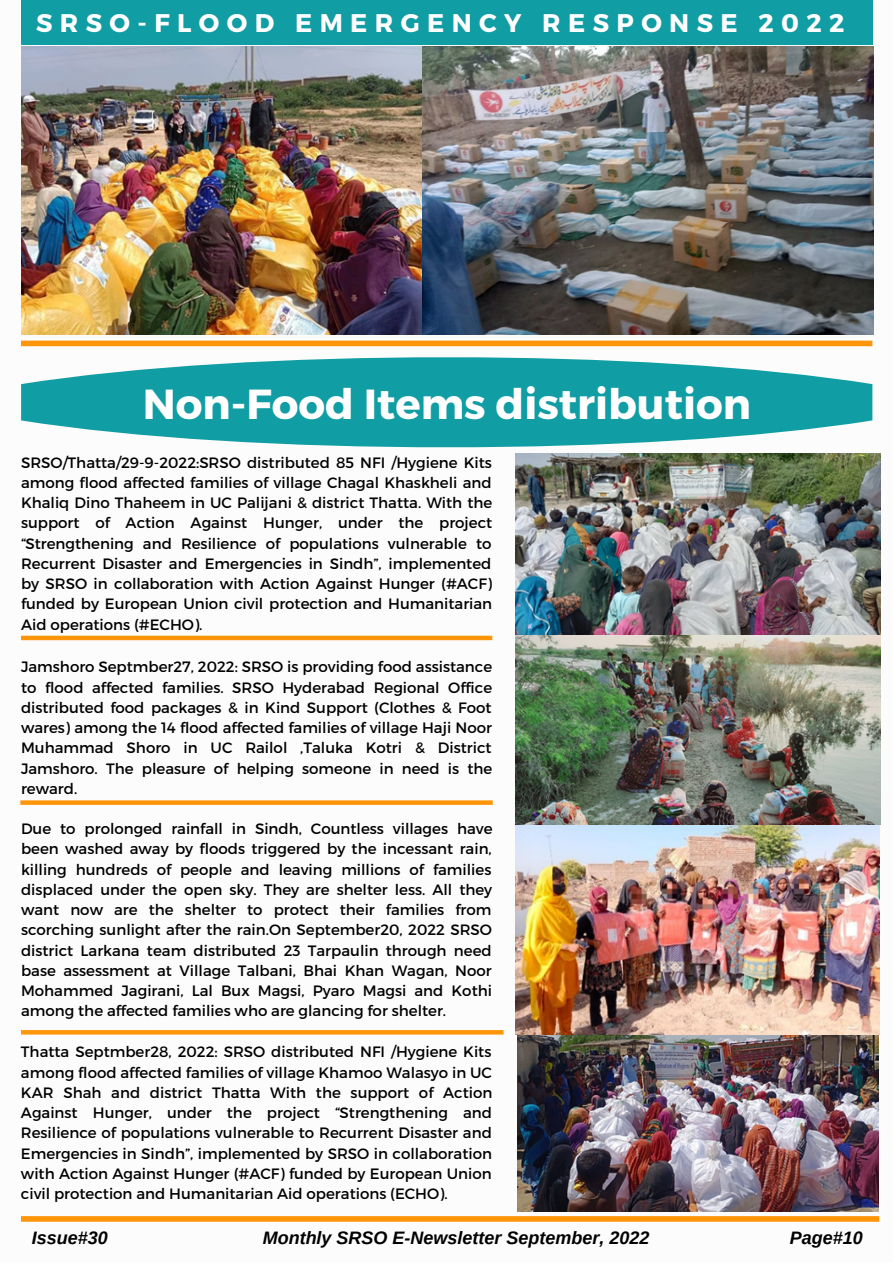
<style>
.page{position:relative;width:893px;height:1264px;background:#fff}
.page>*{position:absolute;margin:0;border:0;box-sizing:border-box;transform-origin:0 0}
.t1{font:700 42px "Montserrat";color:#fff}
.t2{font:700 25.5px "Montserrat";letter-spacing:.29em;color:#fff}
.t3{font:italic 700 18px "Arimo";color:#000}
.t4{font:15px/20.2px "Montserrat";color:#000;text-align:justify}
</style>
<div class="page">
<div style="left:21px;top:0;width:851px;height:45px;background:#119da4"></div>
<div style="left:21px;top:1216px;width:858px;height:5px;background:#ff9508"></div>
<svg style="left:21px;top:357px;width:851px;height:90px;fill:#119da4"></svg>
<img style="left:516px;top:453px;width:364px;height:581px">
<img style="left:21px;top:47px;width:852px;height:287px">
<div style="left:21px;top:340px;width:851px;height:6px;background:#ff9508"></div>
<div style="left:21px;top:635px;width:471px;height:5px;background:#ff9508"></div>
<svg style="left:20px;top:800px;width:472px;height:4px;background:#fe9e1e"></svg>
<svg style="left:21px;top:1030px;width:482px;height:4px;background:#fe960c"></svg>
<img style="left:517px;top:1035px;width:361px;height:176px">
<h2 class="t2" style="left:36px;top:7px;width:809px">SRSO-FLOOD EMERGENCY RESPONSE 2022</h2>
<h1 class="t1" style="left:143px;top:377px;width:609px">Non-Food Items distribution</h1>
<p class="t4" style="left:21px;top:451px;width:473px">SRSO/Thatta/29-9-2022:SRSO distributed 85 NFI /Hygiene Kits among flood affected families of village Chagal Khaskheli and Khaliq Dino Thaheem in UC Palijani &amp; district Thatta. With the support of Action Against Hunger, under the project “Strengthening and Resilience of populations vulnerable to Recurrent Disaster and Emergencies in Sindh”, implemented by SRSO in collaboration with Action Against Hunger (#ACF) funded by European Union civil protection and Humanitarian Aid operations (#ECHO).</p>
<p class="t4" style="left:21px;top:656px;width:473px">Jamshoro Septmber27, 2022: SRSO is providing food assistance to flood affected families. SRSO Hyderabad Regional Office distributed food packages &amp; in Kind Support (Clothes &amp; Foot wares) among the 14 flood affected families of village Haji Noor Muhammad Shoro in UC Railol ,Taluka Kotri &amp; District Jamshoro. The pleasure of helping someone in need is the reward.</p>
<p class="t4" style="left:21px;top:818px;width:473px">Due to prolonged rainfall in Sindh, Countless villages have been washed away by floods triggered by the incessant rain, killing hundreds of people and leaving millions of families displaced under the open sky. They are shelter less. All they want now are the shelter to protect their families from scorching sunlight after the rain.On September20, 2022 SRSO district Larkana team distributed 23 Tarpaulin through need base assessment at Village Talbani, Bhai Khan Wagan, Noor Mohammed Jagirani, Lal Bux Magsi, Pyaro Magsi and Kothi among the affected families who are glancing for shelter.</p>
<p class="t4" style="left:21px;top:1041px;width:473px">Thatta Septmber28, 2022: SRSO distributed NFI /Hygiene Kits among flood affected families of village Khamoo Walasyo in UC KAR Shah and district Thatta With the support of Action Against Hunger, under the project “Strengthening and Resilience of populations vulnerable to Recurrent Disaster and Emergencies in Sindh”, implemented by SRSO in collaboration with Action Against Hunger (#ACF) funded by European Union civil protection and Humanitarian Aid operations (ECHO).</p>
<p class="t3" style="left:32px;top:1227px;width:77px">Issue#30</p>
<p class="t3" style="left:263px;top:1227px;width:388px">Monthly SRSO E-Newsletter September, 2022</p>
<p class="t3" style="left:789px;top:1227px;width:74px">Page#10</p>
</div>
